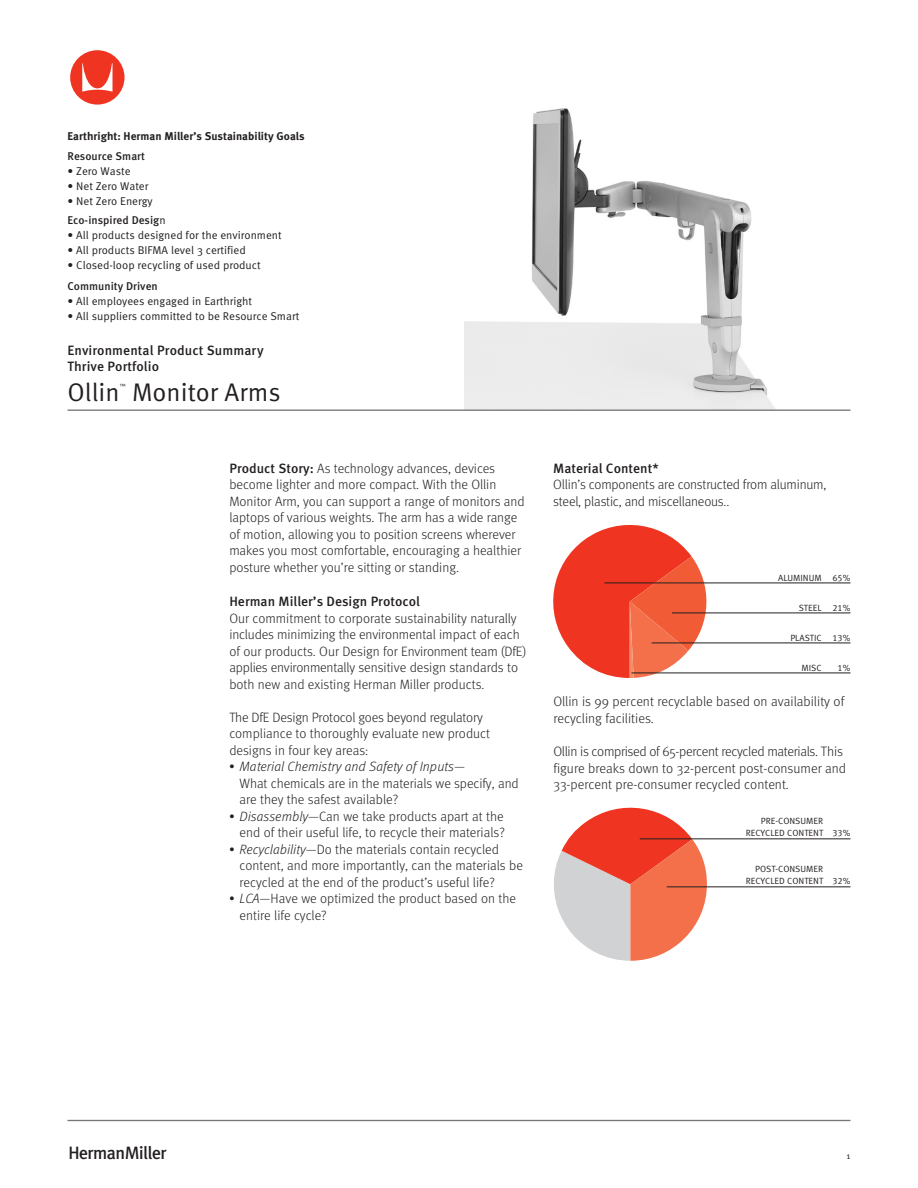
<style>
.page{position:relative;width:918px;height:1188px;background:#fff}
.page>*{position:absolute;margin:0;border:0;box-sizing:border-box;transform-origin:0 0}
.t1{font:72px "Herman Miller Logo";color:#ef3522}
.t2{font:31.5px "Herman Miller Logo Micro";color:#231f20}
.t3{font:25.5px "Meta OT Norm";color:#231f20}
.Body{font:300 13.65px/16.6px "Meta OT";color:#231f20}
.Body-2{font:300 13.5px/16.5px "Meta OT";color:#231f20}
.Bullets{font:300 13.5px/16.5px "Meta OT";color:#231f20}
.Body-3{font:500 13.5px "Meta OT";letter-spacing:.005em;color:#231f20}
.HolisticProcessState{font:11.25px "Meta OT Norm";color:#231f20}
.HolisticProcessState-2{font:500 11.25px "Meta OT";color:#231f20}
.t4{font:700 11.25px "Meta OT";color:#231f20}
.t5{font:9px/12px "Meta OT Norm";color:#231f20}
.t6{font:6px "Meta OT Norm";color:#231f20}
.s1{font-family:"Meta OT Norm";font-weight:400}
.s2{font-weight:500}
.s3{font-style:italic}
</style>
<div class="page">
<img style="left:465px;top:108px;width:331px;height:302px">
<hr style="left:68px;top:1120px;width:782px;height:1px;background:#76787b">
<hr style="left:68px;top:410px;width:782px;height:1px;background:#76787b">
<svg style="left:553px;top:524px;width:159px;height:154px"></svg>
<hr style="left:604px;top:583px;width:246px;height:1px;background:#231f20">
<hr style="left:672px;top:613px;width:178px;height:1px;background:#231f20">
<hr style="left:652px;top:643px;width:198px;height:1px;background:#231f20">
<hr style="left:632px;top:673px;width:218px;height:1px;background:#231f20">
<svg style="left:554px;top:807px;width:153px;height:154px"></svg>
<hr style="left:640px;top:839px;width:210px;height:1px;background:#231f20">
<hr style="left:667px;top:887px;width:183px;height:1px;background:#231f20">
<p class="t1" style="left:68px;top:50px;width:61px">Y</p>
<p class="t4" style="left:68px;top:129px;width:239px">Earthright: Herman Miller’s Sustainability Goals</p>
<p class="HolisticProcessState-2" style="left:68px;top:149px;width:79px">Resource Smart</p>
<p class="HolisticProcessState" style="left:68px;top:164px;width:65px">• Zero Waste</p>
<p class="HolisticProcessState" style="left:68px;top:179px;width:82px">• Net Zero Water</p>
<p class="HolisticProcessState" style="left:68px;top:194px;width:87px">• Net Zero Energy</p>
<p class="HolisticProcessState-2" style="left:68px;top:213px;width:100px">Eco-inspired Desig<span class="s1">n</span></p>
<p class="HolisticProcessState" style="left:68px;top:229px;width:216px">• All products designed for the environment</p>
<p class="HolisticProcessState" style="left:68px;top:244px;width:180px">• All products BIFMA level 3 certified</p>
<p class="HolisticProcessState" style="left:68px;top:259px;width:195px">• Closed-loop recycling of used product</p>
<p class="HolisticProcessState-2" style="left:68px;top:279px;width:92px">Community Driven</p>
<p class="HolisticProcessState" style="left:68px;top:295px;width:186px">• All employees engaged in Earthright</p>
<p class="HolisticProcessState" style="left:68px;top:310px;width:233px">• All suppliers committed to be Resource Smart</p>
<p class="Body-3" style="left:68px;top:342px;width:198px">Environmental Product Summary</p>
<p class="Body-3" style="left:68px;top:358px;width:93px">Thrive Portfolio</p>
<p class="t3" style="left:68px;top:377px;width:54px">Ollin</p>
<p class="t6" style="left:120px;top:383px;width:7px">™</p>
<p class="t3" style="left:132px;top:377px;width:150px">Monitor Arms</p>
<p class="Body-2" style="left:229px;top:460px;width:297px"><span class="s2">Product Story:</span> As technology advances, devices become lighter and more compact. With the Ollin Monitor Arm, you can support a range of monitors and laptops of various weights. The arm has a wide range of motion, allowing you to position screens wherever makes you most comfortable, encouraging a healthier posture whether you’re sitting or standing.</p>
<p class="Body-3" style="left:229px;top:593px;width:192px">Herman Miller’s Design Protocol</p>
<p class="Body-2" style="left:229px;top:610px;width:299px">Our commitment to corporate sustainability naturally includes minimizing the environmental impact of each of our products. Our Design for Environment team (DfE) applies environmentally sensitive design standards to both new and existing Herman Miller products.</p>
<p class="Body-2" style="left:229px;top:709px;width:262px">The DfE Design Protocol goes beyond regulatory compliance to thoroughly evaluate new product designs in four key areas:</p>
<p class="Bullets" style="left:240px;top:759px;width:281px;text-indent:-10px">• <span class="s3">Material Chemistry and Safety of Inputs</span>—<br>What chemicals are in the materials we specify, and are they the safest available?</p>
<p class="Bullets" style="left:229px;top:808px;width:277px;text-align:right">• <span class="s3">Disassembly</span>—Can we take products apart at the end of their useful life, to recycle their materials?</p>
<p class="Bullets" style="left:240px;top:841px;width:285px;text-indent:-10px">• <span class="s3">Recyclability</span>—Do the materials contain recycled content, and more importantly, can the materials be recycled at the end of the product’s useful life?</p>
<p class="Bullets" style="left:240px;top:891px;width:278px;text-indent:-10px">• <span class="s3">LCA</span>—Have we optimized the product based on the entire life cycle?</p>
<p class="Body-3" style="left:553px;top:460px;width:107px">Material Content*</p>
<p class="Body-2" style="left:553px;top:477px;width:275px">Ollin’s components are constructed from aluminum, steel, plastic, and miscellaneous..</p>
<p class="t5" style="left:778px;top:572px;width:74px">ALUMINUM 65%</p>
<p class="t5" style="left:799px;top:602px;width:53px">STEEL 21%</p>
<p class="t5" style="left:790px;top:632px;width:62px">PLASTIC 13%</p>
<p class="t5" style="left:802px;top:662px;width:22px">MISC</p>
<p class="t5" style="left:838px;top:662px;width:14px">1%</p>
<p class="Body" style="left:553px;top:693px;width:292px">Ollin is 99 percent recyclable based on availability of recycling facilities.</p>
<p class="Body" style="left:553px;top:743px;width:294px">Ollin is comprised of 65-percent recycled materials. This figure breaks down to 32-percent post-consumer and<br>33-percent pre-consumer recycled content.</p>
<p class="t5" style="left:746px;top:815px;width:106px;text-indent:15px">PRE-CONSUMER<br>RECYCLED CONTENT 33%</p>
<p class="t5" style="left:746px;top:863px;width:106px;text-indent:9px">POST-CONSUMER<br>RECYCLED CONTENT 32%</p>
<p class="t2" style="left:68px;top:1136px;width:102px">z</p>
<p class="t5" style="left:847px;top:1150px;width:5px">1</p>
</div>
